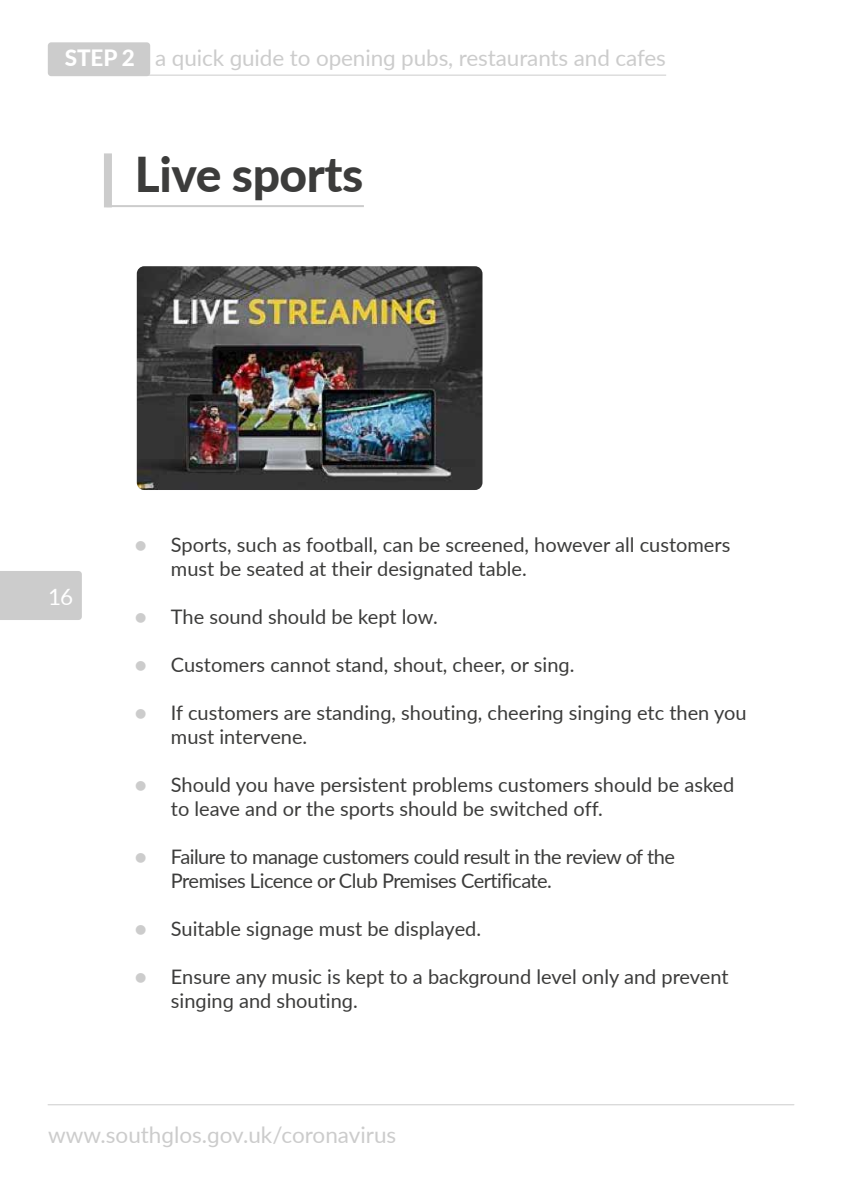
<style>
.page{position:relative;width:842px;height:1191px;background:#fff}
.page>*{position:absolute;margin:0;border:0;box-sizing:border-box;transform-origin:0 0}
.t1{font:800 48px "Lato";letter-spacing:-.01em;color:#3c3c3b}
.t2{font:22.4px "Lato";letter-spacing:-.005em;color:#ccc}
.t3{font:22.4px "Lato";color:#fff}
.t4{font:20px/24px "Lato";color:#3c3c3b}
.t5{font:20px/24px "Lato";letter-spacing:-.025em;color:#3c3c3b}
.s1{font-weight:800;color:#fff}
.s2{color:#ccc}
</style>
<div class="page">
<div style="left:0;top:571px;width:82px;height:49px;background:#ccc"></div>
<hr style="left:48px;top:1104px;width:746px;height:1px;background:#ccc">
<div style="left:48px;top:42px;width:102px;height:34px;background:#ccc;border-radius:3px"></div>
<hr style="left:65px;top:75px;width:601px;height:1px;background:#ccc">
<div style="left:104px;top:157px;width:8px;height:46px;background:#ccc"></div>
<hr style="left:107px;top:205px;width:257px;height:2px;background:#ccc">
<img style="left:137px;top:266px;width:345px;height:224px">
<p class="t2" style="left:65px;top:42px;width:603px"><span class="s1">STEP 2</span> a quick guide to opening pubs, restaurants and cafes</p>
<h1 class="t1" style="left:135px;top:139px;width:230px">Live sports</h1>
<p class="t3" style="left:48px;top:580px;width:27px">16</p>
<p class="t4" style="left:171px;top:532px;width:561px;text-indent:-36px"><span class="s2">●</span> Sports, such as football, can be screened, however all customers must be seated at their designated table.</p>
<p class="t4" style="left:135px;top:604px;width:304px"><span class="s2">●</span> The sound should be kept low.</p>
<p class="t4" style="left:135px;top:652px;width:441px"><span class="s2">●</span> Customers cannot stand, shout, cheer, or sing.</p>
<p class="t4" style="left:171px;top:700px;width:577px;text-indent:-36px"><span class="s2">●</span> If customers are standing, shouting, cheering singing etc then you must intervene.</p>
<p class="t4" style="left:171px;top:772px;width:565px;text-indent:-36px"><span class="s2">●</span> Should you have persistent problems customers should be asked to leave and or the sports should be switched off.</p>
<p class="t5" style="left:171px;top:844px;width:505px;text-indent:-36px"><span class="s2">●</span> Failure to manage customers could result in the review of the<br>Premises Licence or Club Premises Certificate.</p>
<p class="t4" style="left:135px;top:916px;width:348px"><span class="s2">●</span> Suitable signage must be displayed.</p>
<p class="t4" style="left:171px;top:964px;width:559px;text-indent:-36px"><span class="s2">●</span> Ensure any music is kept to a background level only and prevent singing and shouting.</p>
<p class="t2" style="left:48px;top:1118px;width:350px">www.southglos.gov.uk/coronavirus</p>
</div>
